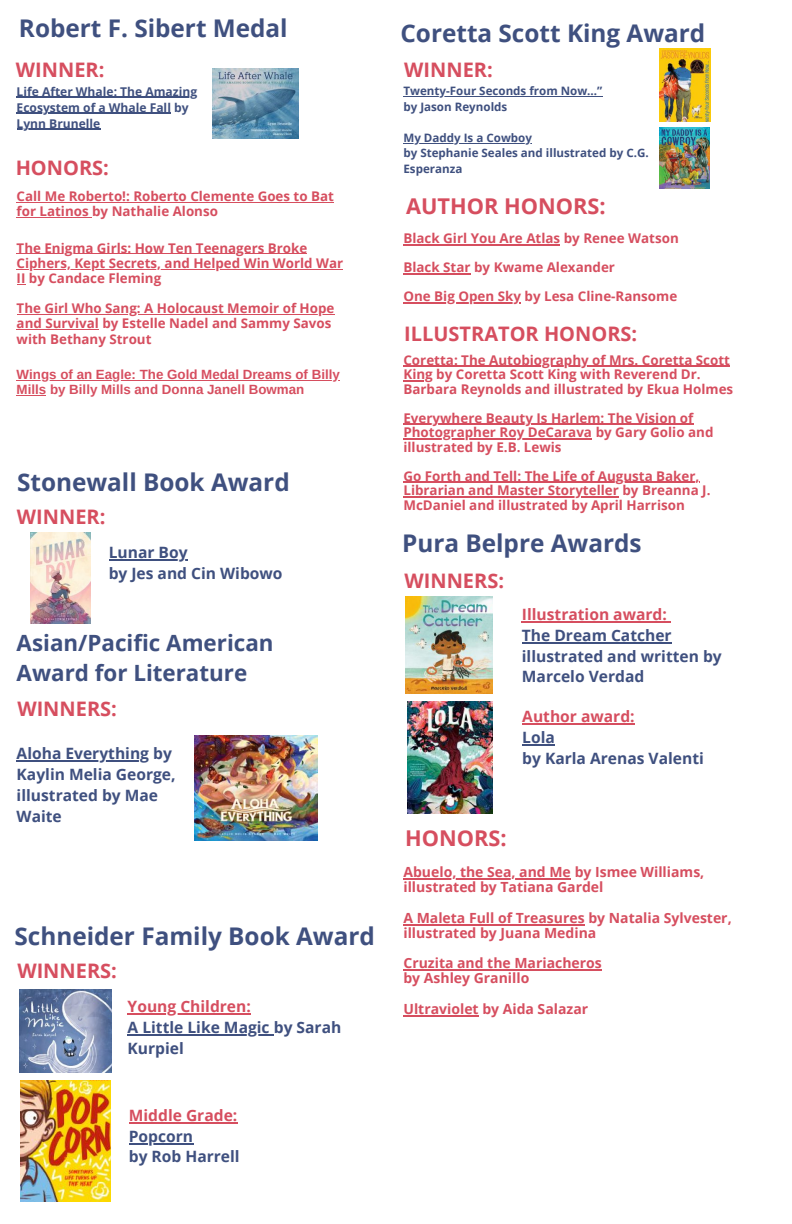
<style>
.page{position:relative;width:792px;height:1224px;background:#fff}
.page>*{position:absolute;margin:0;border:0;box-sizing:border-box;transform-origin:0 0}
.t1{font:700 24.4px "Open Sans";color:#3f507f}
.t2{font:700 22.4px/30px "Open Sans";color:#3f507f}
.t3{font:700 21.8px "Open Sans";color:#d64e5f}
.t4{font:700 20px "Open Sans";color:#d64e5f}
.t5{font:700 15.6px/20.8px "Open Sans";color:#3f507f}
.t6{font:700 15.6px "Open Sans";color:#d64e5f}
.t7{font:700 14px/15.2px "Open Sans";color:#d64e5f}
.t8{font:700 13.4px/15.2px "Open Sans";color:#d64e5f}
.t9{font:700 13.4px/15.2px "Arimo";color:#d64e5f}
.t10{font:700 12px "Open Sans";color:#3f507f}
.t11{font:700 11.6px/15.4px "Open Sans";color:#3f507f}
.s1{color:#d64e5f}
</style>
<div class="page">
<hr style="left:403px;top:96px;width:200px;height:1px;background:#3f507f">
<hr style="left:403px;top:143px;width:129px;height:1px;background:#3f507f">
<img style="left:660px;top:127px;width:49px;height:62px">
<img style="left:660px;top:48px;width:51px;height:74px">
<img style="left:213px;top:68px;width:85px;height:71px">
<img style="left:30px;top:532px;width:60px;height:92px">
<img style="left:195px;top:736px;width:123px;height:105px">
<img style="left:405px;top:596px;width:87px;height:98px">
<img style="left:407px;top:701px;width:86px;height:113px">
<img style="left:20px;top:990px;width:91px;height:82px">
<img style="left:20px;top:1080px;width:90px;height:122px">
<hr style="left:17px;top:202px;width:317px;height:1px;background:#d64e5f">
<hr style="left:17px;top:217px;width:75px;height:1px;background:#d64e5f">
<hr style="left:17px;top:253px;width:290px;height:1px;background:#d64e5f">
<hr style="left:17px;top:269px;width:326px;height:1px;background:#d64e5f">
<hr style="left:17px;top:314px;width:317px;height:1px;background:#d64e5f">
<hr style="left:17px;top:329px;width:82px;height:1px;background:#d64e5f">
<hr style="left:17px;top:380px;width:323px;height:1px;background:#d64e5f">
<svg style="left:17px;top:395px;width:29px;height:1px"></svg>
<hr style="left:17px;top:97px;width:180px;height:1px;background:#3f507f">
<hr style="left:17px;top:113px;width:154px;height:1px;background:#3f507f">
<hr style="left:17px;top:129px;width:83px;height:1px;background:#3f507f">
<hr style="left:403px;top:366px;width:327px;height:1px;background:#d64e5f">
<hr style="left:403px;top:380px;width:30px;height:1px;background:#d64e5f">
<hr style="left:403px;top:424px;width:291px;height:1px;background:#d64e5f">
<hr style="left:403px;top:438px;width:189px;height:1px;background:#d64e5f">
<hr style="left:403px;top:482px;width:297px;height:1px;background:#d64e5f">
<hr style="left:403px;top:496px;width:216px;height:1px;background:#d64e5f">
<hr style="left:403px;top:244px;width:157px;height:1px;background:#d64e5f">
<hr style="left:403px;top:273px;width:68px;height:1px;background:#d64e5f">
<hr style="left:403px;top:302px;width:118px;height:1px;background:#d64e5f">
<hr style="left:109px;top:560px;width:79px;height:1px;background:#3f507f">
<hr style="left:128px;top:1013px;width:123px;height:2px;background:#d64e5f">
<hr style="left:128px;top:1034px;width:146px;height:1px;background:#3f507f">
<hr style="left:522px;top:724px;width:113px;height:1px;background:#d64e5f">
<hr style="left:522px;top:744px;width:33px;height:2px;background:#3f507f">
<hr style="left:403px;top:878px;width:168px;height:2px;background:#d64e5f">
<hr style="left:403px;top:924px;width:182px;height:1px;background:#d64e5f">
<hr style="left:403px;top:969px;width:199px;height:2px;background:#d64e5f">
<hr style="left:403px;top:1015px;width:76px;height:1px;background:#d64e5f">
<hr style="left:522px;top:621px;width:145px;height:2px;background:#d64e5f">
<hr style="left:522px;top:642px;width:150px;height:1px;background:#3f507f">
<hr style="left:129px;top:1122px;width:108px;height:1px;background:#d64e5f">
<hr style="left:129px;top:1143px;width:64px;height:1px;background:#3f507f">
<hr style="left:17px;top:760px;width:132px;height:2px;background:#3f507f">
<h1 class="t1" style="left:19px;top:11px;width:270px">Robert F. Sibert Medal</h1>
<h1 class="t4" style="left:16px;top:55px;width:90px">WINNER:</h1>
<h2 class="t10" style="left:17px;top:83px;width:182px">Life After Whale: The Amazing</h2>
<p class="t10" style="left:17px;top:99px;width:174px">Ecosystem of a Whale Fall by</p>
<h3 class="t10" style="left:17px;top:115px;width:85px">Lynn Brunelle</h3>
<h2 class="t4" style="left:16px;top:154px;width:95px">HONORS:</h2>
<h2 class="t8" style="left:17px;top:188px;width:319px">Call Me Roberto!: Roberto Clemente Goes to Bat for Latinos by Nathalie Alonso</h2>
<h4 class="t8" style="left:17px;top:240px;width:292px">The Enigma Girls: How Ten Teenagers Broke</h4>
<h4 class="t8" style="left:17px;top:255px;width:328px">Ciphers, Kept Secrets, and Helped Win World War<br>II by Candace Fleming</h4>
<h4 class="t8" style="left:17px;top:300px;width:319px">The Girl Who Sang: A Holocaust Memoir of Hope and Survival by Estelle Nadel and Sammy Savos with Bethany Strout</h4>
<h4 class="t9" style="left:17px;top:367px;width:325px">Wings of an Eagle: The Gold Medal Dreams of Billy<br>Mills by Billy Mills and Donna Janell Bowman</h4>
<h2 class="t1" style="left:17px;top:465px;width:274px">Stonewall Book Award</h2>
<h4 class="t4" style="left:17px;top:503px;width:90px">WINNER:</h4>
<h4 class="t5" style="left:109px;top:542px;width:175px">Lunar Boy<br>by Jes and Cin Wibowo</h4>
<p class="t2" style="left:17px;top:627px;width:258px">Asian/Pacific American<br>Award for Literature</p>
<p class="t4" style="left:17px;top:694px;width:101px">WINNERS:</p>
<h4 class="t5" style="left:17px;top:743px;width:161px">Aloha Everything by<br>Kaylin Melia George, illustrated by Mae<br>Waite</h4>
<h4 class="t1" style="left:15px;top:919px;width:362px">Schneider Family Book Award</h4>
<h3 class="t4" style="left:17px;top:957px;width:101px">WINNERS:</h3>
<p class="t6" style="left:128px;top:995px;width:125px">Young Children:</p>
<h1 class="t5" style="left:128px;top:1016px;width:215px">A Little Like Magic by Sarah<br>Kurpiel</h1>
<h4 class="t6" style="left:129px;top:1104px;width:110px">Middle Grade:</h4>
<h4 class="t5" style="left:129px;top:1125px;width:112px">Popcorn<br>by Rob Harrell</h4>
<p class="t1" style="left:400px;top:16px;width:306px">Coretta Scott King Award</p>
<h3 class="t4" style="left:404px;top:55px;width:90px">WINNER:</h3>
<h1 class="t11" style="left:403px;top:83px;width:200px">Twenty-Four Seconds from Now...”</h1>
<h2 class="t11" style="left:403px;top:98px;width:105px">by Jason Reynolds</h2>
<p class="t11" style="left:403px;top:129px;width:130px">My Daddy Is a Cowboy</p>
<p class="t11" style="left:403px;top:145px;width:247px">by Stephanie Seales and illustrated by C.G.<br>Esperanza</p>
<h1 class="t3" style="left:406px;top:191px;width:201px">AUTHOR HONORS:</h1>
<h4 class="t8" style="left:403px;top:230px;width:277px">Black Girl You Are Atlas by Renee Watson</h4>
<h4 class="t8" style="left:403px;top:259px;width:213px">Black Star by Kwame Alexander</h4>
<p class="t8" style="left:403px;top:288px;width:275px">One Big Open Sky by Lesa Cline-Ransome</p>
<h2 class="t4" style="left:404px;top:319px;width:235px">ILLUSTRATOR HONORS:</h2>
<p class="t8" style="left:403px;top:352px;width:328px">Coretta: The Autobiography of Mrs. Coretta Scott</p>
<h2 class="t8" style="left:403px;top:367px;width:331px;line-height:14.6px">King by Coretta Scott King with Reverend Dr.<br>Barbara Reynolds and illustrated by Ekua Holmes</h2>
<p class="t8" style="left:403px;top:410px;width:291px">Everywhere Beauty Is Harlem: The Vision of</p>
<p class="t8" style="left:403px;top:425px;width:312px;line-height:14.6px">Photographer Roy DeCarava by Gary Golio and illustrated by E.B. Lewis</p>
<p class="t8" style="left:403px;top:468px;width:298px">Go Forth and Tell: The Life of Augusta Baker,</p>
<p class="t8" style="left:403px;top:483px;width:309px;line-height:14.6px">Librarian and Master Storyteller by Breanna J.<br>McDaniel and illustrated by April Harrison</p>
<h2 class="t1" style="left:402px;top:526px;width:241px">Pura Belpre Awards</h2>
<p class="t4" style="left:405px;top:567px;width:101px">WINNERS:</p>
<p class="t5" style="left:522px;top:604px;width:201px"><span class="s1">Illustration award:<br></span>The Dream Catcher illustrated and written by<br>Marcelo Verdad</p>
<p class="t5" style="left:522px;top:706px;width:183px"><span class="s1">Author award:<br></span>Lola<br>by Karla Arenas Valenti</p>
<h3 class="t3" style="left:405px;top:823px;width:103px">HONORS:</h3>
<h3 class="t7" style="left:403px;top:864px;width:302px">Abuelo, the Sea, and Me by Ismee Williams, illustrated by Tatiana Gardel</h3>
<h2 class="t7" style="left:403px;top:910px;width:330px">A Maleta Full of Treasures by Natalia Sylvester, illustrated by Juana Medina</h2>
<h1 class="t7" style="left:403px;top:955px;width:200px">Cruzita and the Mariacheros by Ashley Granillo</h1>
<h2 class="t7" style="left:403px;top:1001px;width:186px">Ultraviolet by Aida Salazar</h2>
</div>
